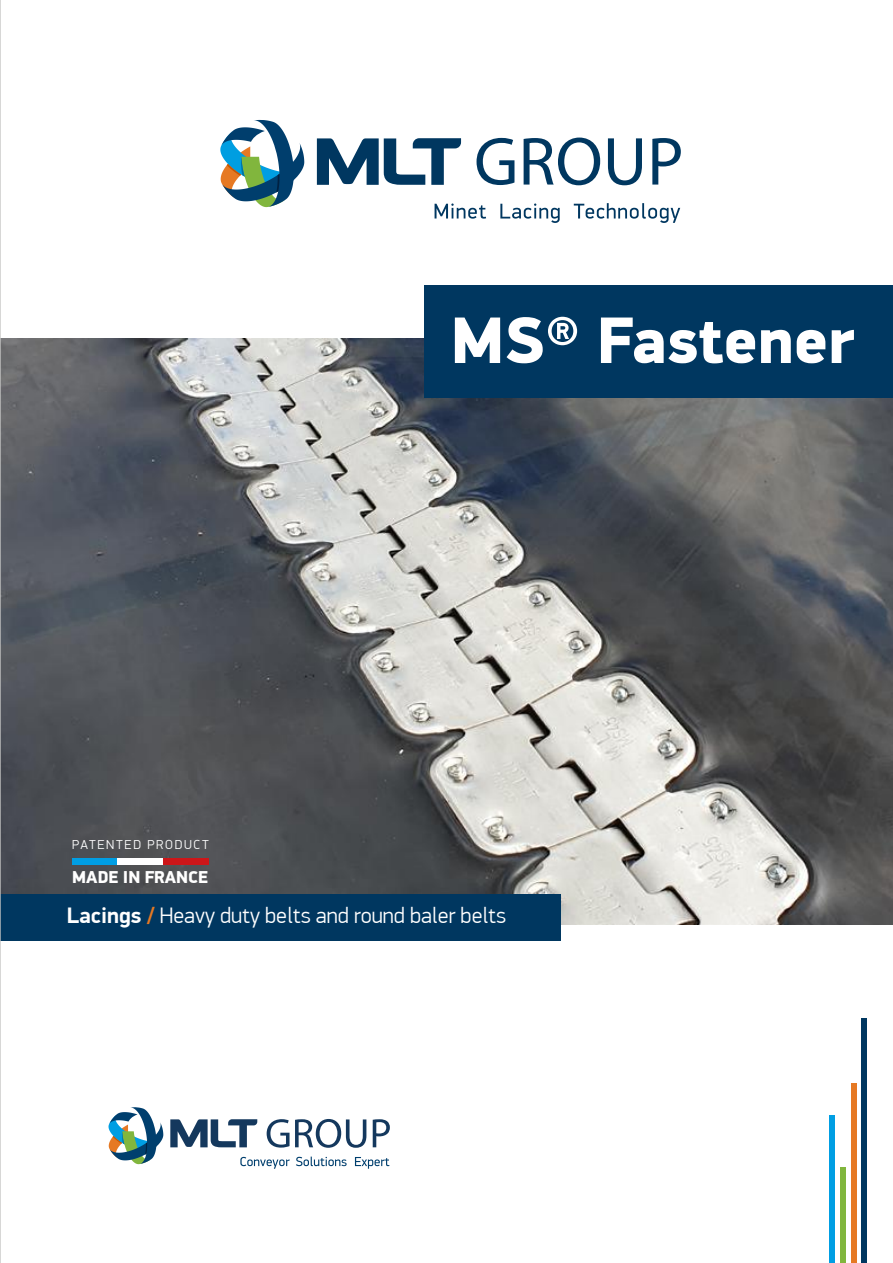
<style>
.page{position:relative;width:893px;height:1263px;background:#fff}
.page>*{position:absolute;margin:0;border:0;box-sizing:border-box;transform-origin:0 0}
.t1{font:900 66px "PF Din Display Pro";color:#fff}
.t2{font:300 22.5px "PF Din Display Pro";color:#fff}
.t3{font:900 17.4px "PF Din Display Pro";color:#fff}
.t4{font:300 13.05px "PF Din Display Pro";letter-spacing:.13em;color:#fff}
.s1{font-weight:700}
.s2{font-weight:700;color:#e67923}
</style>
<div class="page">
<img style="left:1px;top:339px;width:892px;height:585px">
<div style="left:829px;top:1116px;width:5px;height:147px;background:#009ee3"></div>
<div style="left:862px;top:1018px;width:5px;height:245px;background:#003760"></div>
<div style="left:851px;top:1084px;width:5px;height:179px;background:#e67923"></div>
<div style="left:840px;top:1167px;width:5px;height:96px;background:#81b63d"></div>
<div style="left:0;top:895px;width:561px;height:46px;background:#003760"></div>
<hr style="left:0;top:0;width:1px;height:1263px;background:#c6c6c5">
<div style="left:72px;top:858px;width:46px;height:7px;background:#009ee3"></div>
<div style="left:118px;top:858px;width:45px;height:7px;background:#fff"></div>
<div style="left:163px;top:858px;width:45px;height:7px;background:#cd1619"></div>
<div style="left:424px;top:285px;width:469px;height:112px;background:#003760"></div>
<svg style="left:220px;top:120px;width:84px;height:87px"></svg>
<svg style="left:435px;top:203px;width:51px;height:16px"></svg>
<svg style="left:500px;top:203px;width:60px;height:20px"></svg>
<svg style="left:574px;top:203px;width:106px;height:20px"></svg>
<svg style="left:477px;top:138px;width:37px;height:47px"></svg>
<svg style="left:524px;top:138px;width:76px;height:47px"></svg>
<svg style="left:608px;top:138px;width:34px;height:47px"></svg>
<svg style="left:652px;top:138px;width:29px;height:47px"></svg>
<svg style="left:317px;top:138px;width:144px;height:47px"></svg>
<svg style="left:240px;top:1157px;width:50px;height:12px"></svg>
<svg style="left:296px;top:1156px;width:51px;height:10px"></svg>
<svg style="left:355px;top:1157px;width:34px;height:12px"></svg>
<svg style="left:109px;top:1107px;width:54px;height:57px"></svg>
<svg style="left:267px;top:1119px;width:99px;height:29px"></svg>
<svg style="left:373px;top:1119px;width:17px;height:28px"></svg>
<svg style="left:170px;top:1119px;width:87px;height:28px"></svg>
<p class="t4" style="left:72px;top:837px;width:138px">PATENTED PRODUCT</p>
<p class="t3" style="left:72px;top:866px;width:138px">MADE IN FRANCE</p>
<h1 class="t1" style="left:451px;top:300px;width:405px">MS® Fastener</h1>
<p class="t2" style="left:67px;top:902px;width:441px"><span class="s1">Lacings</span> <span class="s2">/</span> Heavy duty belts and round baler belts</p>
</div>
